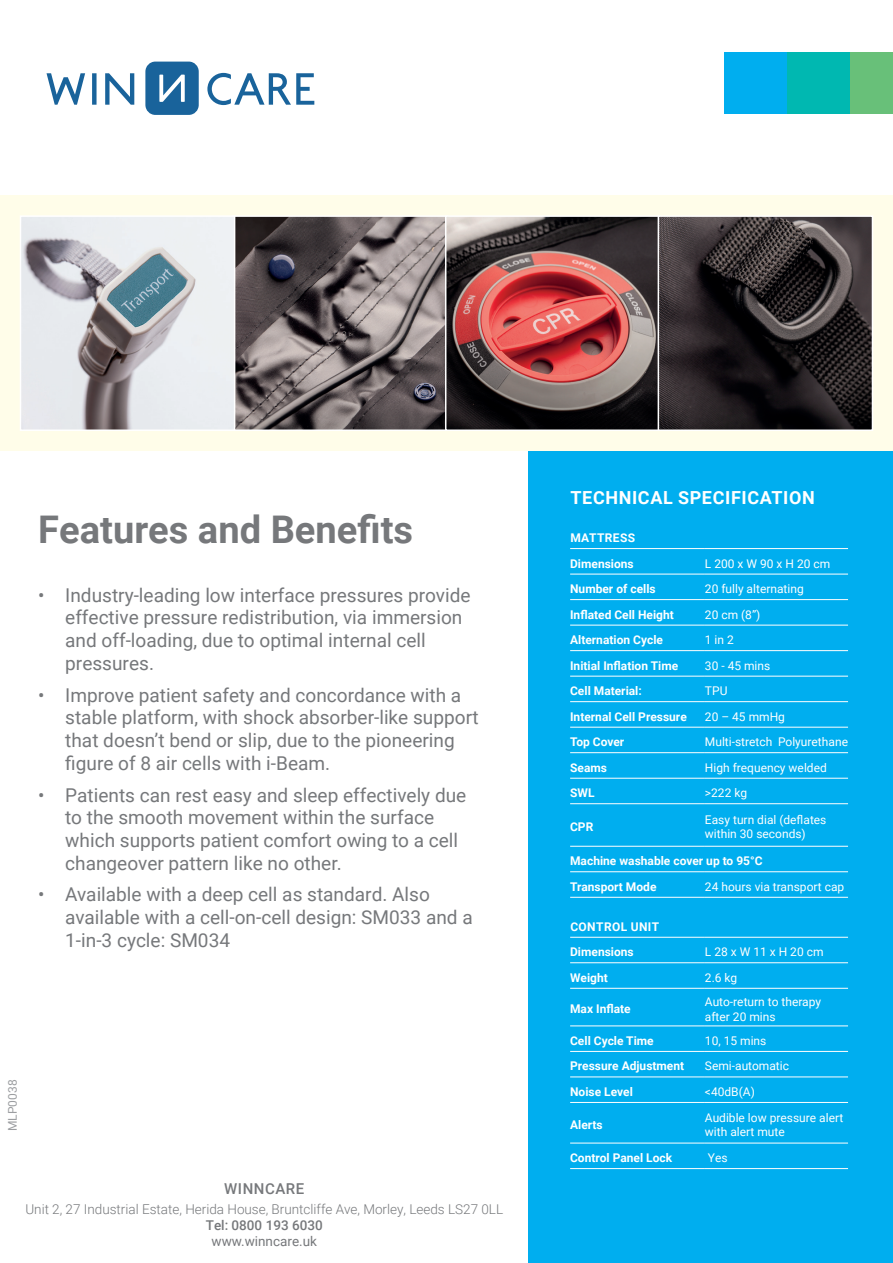
<style>
.page{position:relative;width:893px;height:1263px;background:#fff}
.page>*{position:absolute;margin:0;border:0;box-sizing:border-box;transform-origin:0 0}
.t1{font:700 38.1px "Roboto";color:#76787b}
.t2{font:19.05px/22.8px "Roboto";color:#76787b}
.t3{font:700 18px "Roboto";letter-spacing:.035em;color:#fff}
.t4{font:500 15px "Roboto";letter-spacing:.035em;color:#76787b}
.t5{font:300 13.5px "Roboto";color:#76787b}
.t6{font:500 13.5px "Roboto";color:#76787b}
.t7{font:13.5px "Roboto";color:#76787b}
.t8{font:12px/14.4px "Roboto";color:#fff}
.t9{font:700 12px/25.5px "Roboto";color:#fff}
.t10{font:12px "Roboto";color:#9c9ea1}
</style>
<div class="page">
<div style="left:724px;top:52px;width:63px;height:62px;background:#00aeef"></div>
<div style="left:787px;top:52px;width:63px;height:62px;background:#00b8b1"></div>
<div style="left:850px;top:52px;width:43px;height:62px;background:#68c079"></div>
<div style="left:529px;top:451px;width:364px;height:812px;background:#00aeef"></div>
<div style="left:145px;top:62px;width:54px;height:53px;background:#19639b;border-radius:10px"></div>
<svg style="left:159px;top:75px;width:26px;height:27px"></svg>
<svg style="left:207px;top:73px;width:107px;height:32px"></svg>
<svg style="left:105px;top:73px;width:29px;height:32px"></svg>
<svg style="left:92px;top:73px;width:5px;height:32px"></svg>
<svg style="left:47px;top:73px;width:38px;height:32px"></svg>
<hr style="left:570px;top:548px;width:135px;height:1px;background:#fff">
<hr style="left:705px;top:548px;width:143px;height:1px;background:#fff">
<hr style="left:570px;top:574px;width:135px;height:1px;background:#fff">
<hr style="left:705px;top:574px;width:143px;height:1px;background:#fff">
<hr style="left:570px;top:599px;width:135px;height:1px;background:#fff">
<hr style="left:705px;top:599px;width:143px;height:1px;background:#fff">
<hr style="left:570px;top:625px;width:135px;height:1px;background:#fff">
<hr style="left:705px;top:625px;width:143px;height:1px;background:#fff">
<hr style="left:570px;top:650px;width:135px;height:1px;background:#fff">
<hr style="left:705px;top:650px;width:143px;height:1px;background:#fff">
<hr style="left:570px;top:676px;width:135px;height:1px;background:#fff">
<hr style="left:705px;top:676px;width:143px;height:1px;background:#fff">
<hr style="left:570px;top:701px;width:135px;height:1px;background:#fff">
<hr style="left:705px;top:701px;width:143px;height:1px;background:#fff">
<hr style="left:570px;top:727px;width:135px;height:1px;background:#fff">
<hr style="left:705px;top:727px;width:143px;height:1px;background:#fff">
<hr style="left:570px;top:752px;width:135px;height:1px;background:#fff">
<hr style="left:705px;top:752px;width:143px;height:1px;background:#fff">
<hr style="left:570px;top:778px;width:135px;height:1px;background:#fff">
<hr style="left:705px;top:778px;width:143px;height:1px;background:#fff">
<hr style="left:570px;top:803px;width:135px;height:1px;background:#fff">
<hr style="left:705px;top:803px;width:143px;height:1px;background:#fff">
<hr style="left:570px;top:846px;width:135px;height:1px;background:#fff">
<hr style="left:705px;top:846px;width:143px;height:1px;background:#fff">
<hr style="left:570px;top:871px;width:135px;height:1px;background:#fff">
<hr style="left:705px;top:871px;width:143px;height:1px;background:#fff">
<hr style="left:570px;top:897px;width:135px;height:1px;background:#fff">
<hr style="left:705px;top:897px;width:143px;height:1px;background:#fff">
<hr style="left:570px;top:937px;width:135px;height:1px;background:#fff">
<hr style="left:705px;top:937px;width:143px;height:1px;background:#fff">
<hr style="left:570px;top:962px;width:135px;height:1px;background:#fff">
<hr style="left:705px;top:962px;width:143px;height:1px;background:#fff">
<hr style="left:570px;top:988px;width:135px;height:1px;background:#fff">
<hr style="left:705px;top:988px;width:143px;height:1px;background:#fff">
<hr style="left:570px;top:1025px;width:135px;height:1px;background:#fff">
<hr style="left:705px;top:1025px;width:143px;height:1px;background:#fff">
<hr style="left:570px;top:1051px;width:135px;height:1px;background:#fff">
<hr style="left:705px;top:1051px;width:143px;height:1px;background:#fff">
<hr style="left:570px;top:1076px;width:135px;height:1px;background:#fff">
<hr style="left:705px;top:1076px;width:143px;height:1px;background:#fff">
<hr style="left:570px;top:1102px;width:135px;height:1px;background:#fff">
<hr style="left:705px;top:1102px;width:143px;height:1px;background:#fff">
<hr style="left:570px;top:1143px;width:135px;height:1px;background:#fff">
<hr style="left:705px;top:1143px;width:143px;height:1px;background:#fff">
<hr style="left:570px;top:1168px;width:135px;height:1px;background:#fff">
<hr style="left:705px;top:1168px;width:143px;height:1px;background:#fff">
<div style="left:0;top:196px;width:893px;height:255px;background:#fffde9"></div>
<svg style="left:236px;top:215px;width:208px;height:216px"></svg>
<svg style="left:444px;top:215px;width:213px;height:216px"></svg>
<svg style="left:20px;top:215px;width:216px;height:216px"></svg>
<svg style="left:657px;top:215px;width:216px;height:216px"></svg>
<h1 class="t1" style="left:38px;top:503px;width:376px">Features and Benefits</h1>
<p class="t2" style="left:65px;top:583px;width:407px;text-indent:-27px">• Industry-leading low interface pressures provide effective pressure redistribution, via immersion and off-loading, due to optimal internal cell pressures.</p>
<p class="t2" style="left:65px;top:683px;width:415px;text-indent:-27px">• Improve patient safety and concordance with a stable platform, with shock absorber-like support that doesn’t bend or slip, due to the pioneering figure of 8 air cells with i-Beam.</p>
<p class="t2" style="left:65px;top:783px;width:403px;text-indent:-27px">• Patients can rest easy and sleep effectively due to the smooth movement within the surface which supports patient comfort owing to a cell changeover pattern like no other.</p>
<p class="t2" style="left:65px;top:882px;width:409px;text-indent:-27px">• Available with a deep cell as standard. Also available with a cell-on-cell design: SM033 and a<br>1-in-3 cycle: SM034</p>
<p class="t10" style="left:4px;top:1131px;width:53px;rotate:-90deg">MLP0038</p>
<p class="t4" style="left:224px;top:1178px;width:82px">WINNCARE</p>
<p class="t5" style="left:25px;top:1200px;width:479px">Unit 2, 27 Industrial Estate, Herida House, Bruntcliffe Ave, Morley, Leeds LS27 0LL</p>
<p class="t6" style="left:206px;top:1216px;width:118px">Tel: 0800 193 6030</p>
<p class="t7" style="left:212px;top:1232px;width:107px">www.winncare.uk</p>
<p class="t3" style="left:570px;top:485px;width:246px">TECHNICAL SPECIFICATION</p>
<p class="t9" style="left:570px;top:525px;width:67px">MATTRESS<br>Dimensions</p>
<p class="t8" style="left:705px;top:556px;width:127px">L 200 x W 90 x H 20 cm</p>
<p class="t9" style="left:570px;top:576px;width:87px">Number of cells</p>
<p class="t8" style="left:705px;top:581px;width:100px">20 fully alternating</p>
<p class="t9" style="left:570px;top:601px;width:105px">Inflated Cell Height</p>
<p class="t8" style="left:705px;top:607px;width:57px">20 cm (8”)</p>
<p class="t9" style="left:570px;top:627px;width:94px">Alternation Cycle</p>
<p class="t8" style="left:705px;top:632px;width:30px">1 in 2</p>
<p class="t9" style="left:570px;top:652px;width:110px">Initial Inflation Time</p>
<p class="t8" style="left:705px;top:658px;width:67px">30 - 45 mins</p>
<p class="t9" style="left:570px;top:678px;width:73px">Cell Material:</p>
<p class="t8" style="left:705px;top:683px;width:24px">TPU</p>
<p class="t9" style="left:570px;top:703px;width:118px">Internal Cell Pressure</p>
<p class="t8" style="left:705px;top:709px;width:82px">20 – 45 mmHg</p>
<p class="t9" style="left:570px;top:729px;width:56px">Top Cover</p>
<p class="t8" style="left:705px;top:734px;width:145px">Multi-stretch Polyurethane</p>
<p class="t9" style="left:570px;top:754px;width:38px">Seams</p>
<p class="t8" style="left:705px;top:760px;width:123px">High frequency welded</p>
<p class="t9" style="left:570px;top:780px;width:26px">SWL</p>
<p class="t8" style="left:705px;top:785px;width:44px">&gt;222 kg</p>
<p class="t9" style="left:570px;top:814px;width:25px">CPR</p>
<p class="t8" style="left:705px;top:812px;width:123px">Easy turn dial (deflates within 30 seconds)</p>
<p class="t9" style="left:570px;top:848px;width:194px">Machine washable cover up to 95°C<br>Transport Mode</p>
<p class="t8" style="left:705px;top:879px;width:141px">24 hours via transport cap</p>
<p class="t9" style="left:570px;top:913px;width:91px">CONTROL UNIT<br>Dimensions</p>
<p class="t8" style="left:705px;top:944px;width:120px">L 28 x W 11 x H 20 cm</p>
<p class="t9" style="left:570px;top:964px;width:39px">Weight</p>
<p class="t8" style="left:705px;top:970px;width:34px">2.6 kg</p>
<p class="t9" style="left:570px;top:996px;width:62px">Max Inflate</p>
<p class="t8" style="left:705px;top:994px;width:118px">Auto-return to therapy after 20 mins</p>
<p class="t9" style="left:570px;top:1027px;width:85px">Cell Cycle Time</p>
<p class="t8" style="left:705px;top:1033px;width:63px">10, 15 mins</p>
<p class="t9" style="left:570px;top:1053px;width:116px">Pressure Adjustment</p>
<p class="t8" style="left:705px;top:1058px;width:86px">Semi-automatic</p>
<p class="t9" style="left:570px;top:1078px;width:64px">Noise Level</p>
<p class="t8" style="left:705px;top:1084px;width:51px">&lt;40dB(A)</p>
<p class="t9" style="left:570px;top:1111px;width:34px">Alerts</p>
<p class="t8" style="left:705px;top:1110px;width:140px">Audible low pressure alert with alert mute</p>
<p class="t9" style="left:570px;top:1144px;width:103px">Control Panel Lock</p>
<p class="t8" style="left:708px;top:1150px;width:21px">Yes</p>
</div>
